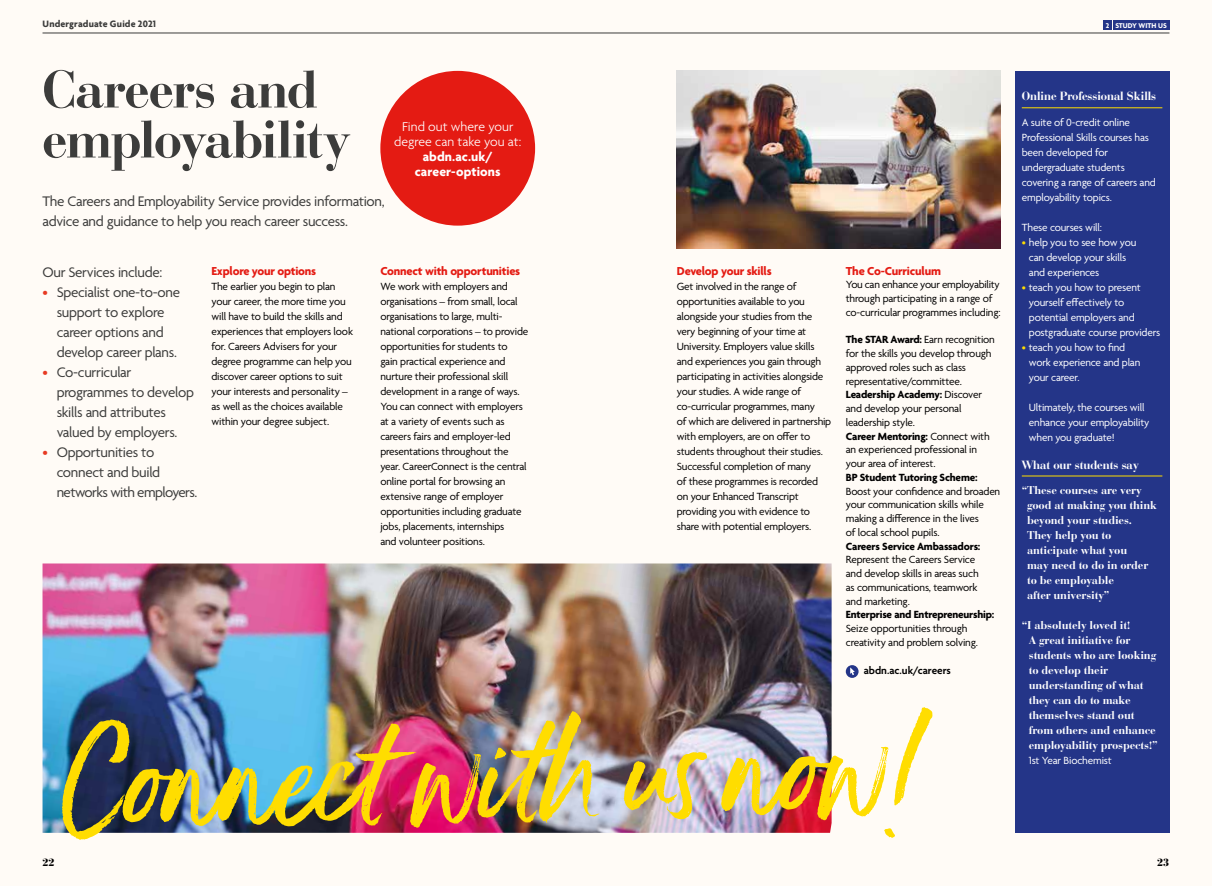
<style>
.page{position:relative;width:1212px;height:886px;background:#fffbf6}
.page>*{position:absolute;margin:0;border:0;box-sizing:border-box;transform-origin:0 0}
.t1{font:131.25px "Ernestand Emily Slanted";color:#fd0}
.t2{font:700 55px/50px "Bauer Bodoni BT";letter-spacing:-.01em;color:#3c3c3b}
.t3{font:15px/20px "Agenda";letter-spacing:-.02em;color:#3c3c3b}
.t4{font:300 13.75px/15px "Agenda";letter-spacing:.005em;color:#fff;text-align:center}
.t5{font:700 13.75px/15px "Agenda";letter-spacing:.005em;color:#fff;text-align:center}
.t6{font:700 12.5px "Agenda";letter-spacing:-.015em;color:#e41b13}
.t7{font:700 12.5px "Bauer Bodoni BT";color:#fff}
.t8{font:11.25px/15px "Agenda";letter-spacing:-.015em;color:#000}
.t9{font:11.25px/15px "Agenda";letter-spacing:-.015em;color:#fff}
.t10{font:700 11.25px/15px "Bauer Bodoni";letter-spacing:-.015em;color:#fff}
.t11{font:700 11.25px "Agenda";letter-spacing:-.015em;color:#000}
.t12{font:600 11.25px "Agenda";letter-spacing:-.005em;color:#000}
.t13{font:900 11.25px "Bauer Bodoni BT";color:#000}
.t14{font:700 10px "Agenda";letter-spacing:.015em;color:#3c3c3b}
.t15{font:700 7.5px "Agenda";color:#fff}
.s1{color:#e73a23}
.s2{font-weight:700}
.s3{color:#fd0}
</style>
<div class="page">
<img style="left:43px;top:563px;width:788px;height:270px">
<div style="left:380px;top:71px;width:155px;height:155px;background:#e41b13;border-radius:50%"></div>
<img style="left:677px;top:71px;width:323px;height:177px">
<div style="left:1015px;top:71px;width:154px;height:762px;background:#243588"></div>
<hr style="left:1022px;top:107px;width:140px;height:1px;background:#fd0">
<hr style="left:1022px;top:476px;width:140px;height:1px;background:#fd0">
<div style="left:1113px;top:20px;width:56px;height:10px;background:#243588"></div>
<div style="left:1103px;top:20px;width:9px;height:10px;background:#243588"></div>
<div style="left:846px;top:665px;width:12px;height:13px;background:#243588;border-radius:50%"></div>
<svg style="left:850px;top:667px;width:5px;height:8px"></svg>
<hr style="left:43px;top:33px;width:1126px;height:1px;background:#3c3c3b">
<p class="t14" style="left:43px;top:19px;width:115px">Undergraduate Guide 2021</p>
<h2 class="t2" style="left:43px;top:63px;width:309px">Careers and employability</h2>
<h3 class="t3" style="left:43px;top:192px;width:344px">The Careers and Employability Service provides information, advice and guidance to help you reach career success.</h3>
<p class="t4" style="left:394px;top:120px;width:129px">Find out where your degree can take you at:</p>
<p class="t5" style="left:415px;top:150px;width:87px">abdn.ac.uk/ career-options</p>
<h3 class="t3" style="left:43px;top:263px;width:121px">Our Services include:</h3>
<h3 class="t3" style="left:57px;top:283px;width:125px;text-indent:-14px"><span class="s1">•</span> Specialist one-to-one support to explore career options and develop career plans.</h3>
<h3 class="t3" style="left:57px;top:363px;width:139px;text-indent:-14px"><span class="s1">•</span> Co-curricular programmes to develop skills and attributes valued by employers.</h3>
<h3 class="t3" style="left:57px;top:443px;width:142px;text-indent:-14px"><span class="s1">•</span> Opportunities to connect and build networks with employers.</h3>
<p class="t6" style="left:211px;top:264px;width:106px">Explore your options</p>
<p class="t8" style="left:211px;top:279px;width:143px">The earlier you begin to plan your career, the more time you will have to build the skills and experiences that employers look for. Careers Advisers for your degree programme can help you discover career options to suit your interests and personality – as well as the choices available within your degree subject.</p>
<p class="t6" style="left:380px;top:264px;width:141px">Connect with opportunities</p>
<p class="t8" style="left:380px;top:279px;width:150px">We work with employers and organisations – from small, local organisations to large, multi&shy;national corporations – to provide opportunities for students to<br>gain practical experience and nurture their professional skill development in a range of ways.<br>You can connect with employers at a variety of events such as careers fairs and employer-led presentations throughout the year. CareerConnect is the central online portal for browsing an extensive range of employer opportunities including graduate jobs, placements, internships<br>and volunteer positions.</p>
<p class="t6" style="left:677px;top:264px;width:96px">Develop your skills</p>
<p class="t8" style="left:677px;top:279px;width:156px">Get involved in the range of opportunities available to you alongside your studies from the very beginning of your time at<br>University. Employers value skills and experiences you gain through participating in activities alongside your studies. A wide range of co-curricular programmes, many<br>of which are delivered in partnership with employers, are on offer to students throughout their studies.<br>Successful completion of many<br>of these programmes is recorded on your Enhanced Transcript providing you with evidence to share with potential employers.</p>
<p class="t6" style="left:846px;top:264px;width:97px">The Co-Curriculum</p>
<p class="t8" style="left:846px;top:279px;width:156px;line-height:13.8px">You can enhance your employability through participating in a range of co-curricular programmes including:</p>
<p class="t8" style="left:846px;top:334px;width:151px;line-height:13.8px"><span class="s2">The STAR Award:</span> Earn recognition for the skills you develop through approved roles such as class representative/committee.<br><span class="s2">Leadership Academy:</span> Discover and develop your personal leadership style.<br><span class="s2">Career Mentoring:</span> Connect with an experienced professional in your area of interest.</p>
<p class="t11" style="left:846px;top:471px;width:133px">BP Student Tutoring Scheme:</p>
<p class="t8" style="left:846px;top:485px;width:156px;line-height:13.8px">Boost your confidence and broaden your communication skills while making a difference in the lives<br>of local school pupils.</p>
<p class="t11" style="left:846px;top:540px;width:136px">Careers Service Ambassadors:</p>
<p class="t8" style="left:846px;top:554px;width:134px;line-height:13.8px">Represent the Careers Service and develop skills in areas such as communications, teamwork and marketing.</p>
<p class="t11" style="left:846px;top:609px;width:150px">Enterprise and Entrepreneurship:</p>
<p class="t8" style="left:846px;top:622px;width:134px;line-height:13.8px">Seize opportunities through creativity and problem solving.</p>
<p class="t12" style="left:864px;top:664px;width:89px">abdn.ac.uk/careers</p>
<h1 class="t1" style="left:57px;top:699px;width:866px;rotate:-1deg">Connect with us now!</h1>
<p class="t15" style="left:1106px;top:21px;width:63px">2 STUDY WITH US</p>
<p class="t7" style="left:1022px;top:88px;width:136px">Online Professional Skills</p>
<p class="t9" style="left:1022px;top:116px;width:136px">A suite of 0-credit online<br>Professional Skills courses has been developed for undergraduate students covering a range of careers and employability topics.</p>
<p class="t9" style="left:1022px;top:221px;width:82px">These courses will:</p>
<p class="t9" style="left:1029px;top:236px;width:109px;text-indent:-7px"><span class="s3">•</span> help you to see how you can develop your skills and experiences</p>
<p class="t9" style="left:1029px;top:281px;width:133px;text-indent:-7px"><span class="s3">•</span> teach you how to present yourself effectively to potential employers and postgraduate course providers</p>
<p class="t9" style="left:1029px;top:341px;width:113px;text-indent:-7px"><span class="s3">•</span> teach you how to find work experience and plan your career.</p>
<p class="t9" style="left:1029px;top:401px;width:122px">Ultimately, the courses will enhance your employability when you graduate!</p>
<p class="t7" style="left:1022px;top:456px;width:119px">What our students say</p>
<p class="t10" style="left:1027px;top:483px;width:131px;text-indent:-5px">‘‘These courses are very good at making you think beyond your studies.<br>They help you to anticipate what you<br>may need to do in order to be employable<br>after university”</p>
<p class="t10" style="left:1029px;top:618px;width:131px;text-indent:-7px">“I absolutely loved it!<br>A great initiative for students who are looking to develop their understanding of what they can do to make themselves stand out from others and enhance employability prospects!”</p>
<p class="t9" style="left:1029px;top:754px;width:84px">1st Year Biochemist</p>
<p class="t13" style="left:43px;top:855px;width:14px">22</p>
<p class="t13" style="left:1157px;top:855px;width:14px">23</p>
</div>
